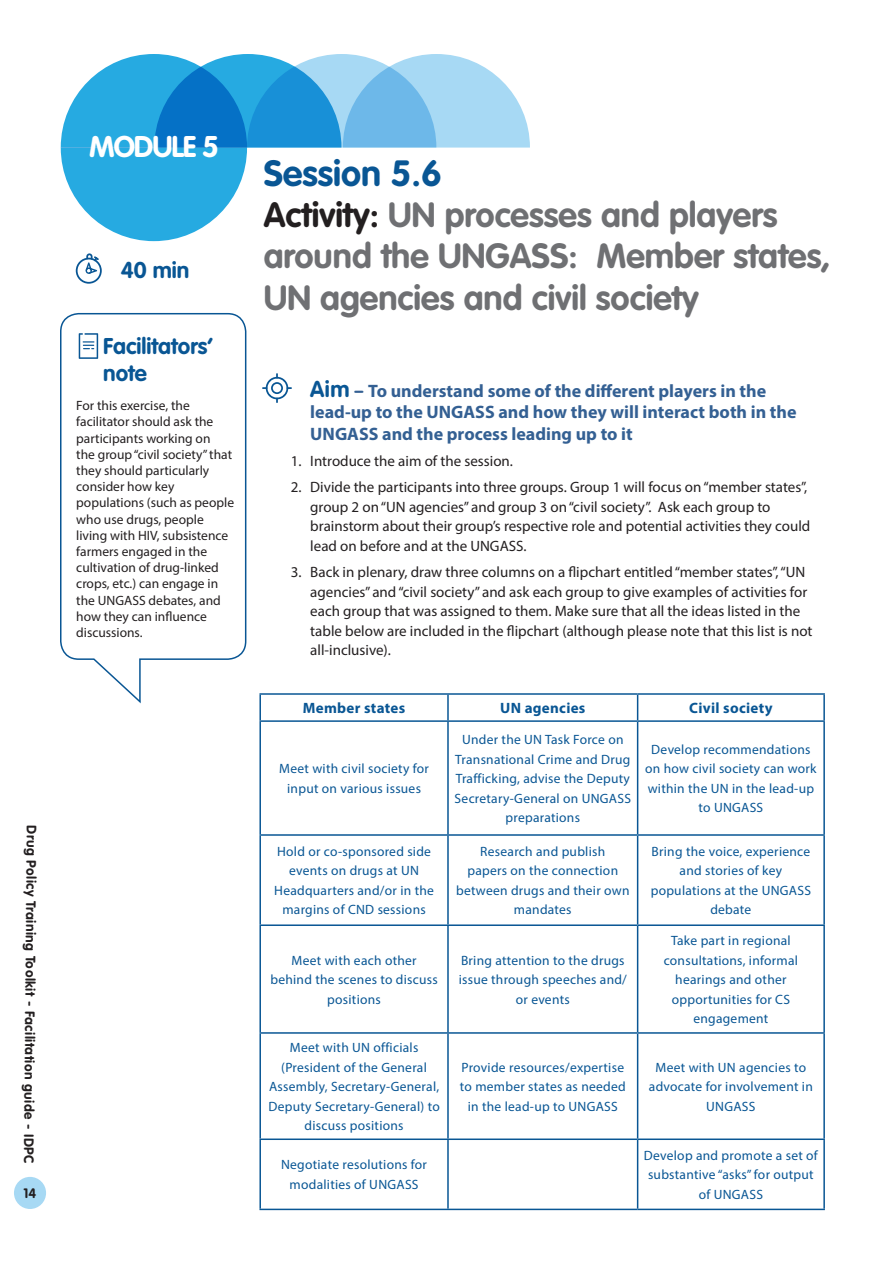
<style>
.page{position:relative;width:893px;height:1263px;background:#fff}
.page>*{position:absolute;margin:0;border:0;box-sizing:border-box;transform-origin:0 0}
.t1{font:700 36px "VAG Rounded LT Pro";color:#095694}
.t2{font:700 34.5px/41.4px "VAG Rounded LT Pro";color:#6f7073}
.t3{font:700 29.55px "VAG Rounded LT Pro";letter-spacing:-.04em;color:#fff}
.t4{font:700 22.5px/27px "VAG Rounded LT Pro";color:#095694}
.t5{font:700 18px/21.6px "Myriad Pro";color:#346093}
.t6{font:15px/19.5px "Myriad Pro";color:#231f20}
.t7{font:700 15px "Myriad Pro";letter-spacing:.02em;color:#095694}
.t8{font:13.5px/19.5px "Myriad Pro";letter-spacing:.02em;color:#095694;text-align:center}
.t9{font:13.5px/16.2px "Myriad Pro";color:#231f20}
.t10{font:700 13.5px "VAG Rounded LT Pro";letter-spacing:.03em;color:#231f20}
.s1{color:#231f20}
.s2{font-family:"VAG Rounded LT Pro";font-size:22.5px;color:#095694}
.s3{font-family:"VAG Rounded LT Pro"}
</style>
<div class="page">
<div style="left:14px;top:1177px;width:32px;height:32px;background:#a7d9f4;border-radius:50%"></div>
<svg style="left:61px;top:54px;width:469px;height:187px"></svg>
<svg style="left:76px;top:253px;width:26px;height:31px"></svg>
<svg style="left:262px;top:373px;width:30px;height:30px"></svg>
<hr style="left:259px;top:693px;width:189px;height:2px;background:#095694">
<hr style="left:259px;top:695px;width:2px;height:25px;background:#095694">
<hr style="left:448px;top:693px;width:190px;height:2px;background:#095694">
<hr style="left:447px;top:695px;width:2px;height:25px;background:#095694">
<hr style="left:638px;top:693px;width:187px;height:2px;background:#095694">
<svg style="left:637px;top:695px;width:1px;height:25px"></svg>
<hr style="left:823px;top:695px;width:2px;height:25px;background:#095694">
<hr style="left:259px;top:720px;width:189px;height:2px;background:#095694">
<hr style="left:259px;top:722px;width:2px;height:112px;background:#095694">
<hr style="left:448px;top:720px;width:190px;height:2px;background:#095694">
<hr style="left:447px;top:722px;width:2px;height:112px;background:#095694">
<hr style="left:638px;top:720px;width:187px;height:2px;background:#095694">
<hr style="left:637px;top:722px;width:1px;height:112px;background:#095694">
<hr style="left:823px;top:722px;width:2px;height:112px;background:#095694">
<hr style="left:259px;top:834px;width:189px;height:2px;background:#095694">
<hr style="left:259px;top:836px;width:2px;height:88px;background:#095694">
<hr style="left:448px;top:834px;width:190px;height:2px;background:#095694">
<hr style="left:447px;top:836px;width:2px;height:88px;background:#095694">
<hr style="left:638px;top:834px;width:187px;height:2px;background:#095694">
<hr style="left:637px;top:836px;width:1px;height:88px;background:#095694">
<hr style="left:823px;top:836px;width:2px;height:88px;background:#095694">
<hr style="left:259px;top:924px;width:189px;height:2px;background:#095694">
<hr style="left:259px;top:926px;width:2px;height:106px;background:#095694">
<hr style="left:448px;top:924px;width:190px;height:2px;background:#095694">
<hr style="left:447px;top:926px;width:2px;height:106px;background:#095694">
<hr style="left:638px;top:924px;width:187px;height:2px;background:#095694">
<hr style="left:637px;top:926px;width:1px;height:106px;background:#095694">
<hr style="left:823px;top:926px;width:2px;height:106px;background:#095694">
<hr style="left:259px;top:1032px;width:189px;height:2px;background:#095694">
<hr style="left:259px;top:1034px;width:2px;height:104px;background:#095694">
<hr style="left:448px;top:1032px;width:190px;height:2px;background:#095694">
<hr style="left:447px;top:1034px;width:2px;height:104px;background:#095694">
<hr style="left:638px;top:1032px;width:187px;height:2px;background:#095694">
<hr style="left:637px;top:1034px;width:1px;height:104px;background:#095694">
<hr style="left:823px;top:1034px;width:2px;height:104px;background:#095694">
<hr style="left:259px;top:1138px;width:189px;height:2px;background:#095694">
<hr style="left:259px;top:1140px;width:2px;height:68px;background:#095694">
<hr style="left:448px;top:1138px;width:190px;height:2px;background:#095694">
<hr style="left:447px;top:1140px;width:2px;height:68px;background:#095694">
<hr style="left:638px;top:1138px;width:187px;height:2px;background:#095694">
<hr style="left:637px;top:1140px;width:1px;height:68px;background:#095694">
<hr style="left:823px;top:1140px;width:2px;height:68px;background:#095694">
<hr style="left:259px;top:1208px;width:189px;height:2px;background:#095694">
<hr style="left:448px;top:1208px;width:190px;height:2px;background:#095694">
<hr style="left:638px;top:1208px;width:187px;height:2px;background:#095694">
<svg style="left:60px;top:312px;width:187px;height:392px"></svg>
<p class="t10" style="left:39px;top:825px;width:340px;rotate:90deg">Drug Policy Training Toolkit - Facilitation guide - IDPC</p>
<p class="t10" style="left:24px;top:1184px;width:14px">14</p>
<h3 class="t3" style="left:89px;top:128px;width:131px">MODULE 5</h3>
<h3 class="t4" style="left:121px;top:257px;width:70px">40 min</h3>
<h3 class="t4" style="left:103px;top:332px;width:111px">Facilitators’ note</h3>
<p class="t9" style="left:76px;top:397px;width:159px">For this exercise, the facilitator should ask the participants working on<br>the group “civil society” that they should particularly consider how key populations (such as people who use drugs, people living with HIV, subsistence farmers engaged in the cultivation of drug-linked crops, etc.) can engage in the UNGASS debates, and how they can influence discussions.</p>
<h1 class="t1" style="left:264px;top:150px;width:179px">Session 5.6</h1>
<h2 class="t2" style="left:264px;top:195px;width:568px"><span class="s1">Activity:</span> UN processes and players around the UNGASS: Member states,<br>UN agencies and civil society</h2>
<h3 class="t5" style="left:310px;top:379px;width:488px"><span class="s2">Aim</span> <span class="s3">–</span> To understand some of the different players in the lead-up to the UNGASS and how they will interact both in the<br>UNGASS and the process leading up to it</h3>
<p class="t6" style="left:291px;top:451px;width:224px">1. Introduce the aim of the session.</p>
<p class="t6" style="left:310px;top:477px;width:501px;text-indent:-20px">2. Divide the participants into three groups. Group 1 will focus on “member states”, group 2 on “UN agencies” and group 3 on “civil society”. Ask each group to brainstorm about their group’s respective role and potential activities they could lead on before and at the UNGASS.</p>
<p class="t6" style="left:310px;top:562px;width:504px;text-indent:-20px">3. Back in plenary, draw three columns on a flipchart entitled “member states”, “UN agencies” and “civil society” and ask each group to give examples of activities for each group that was assigned to them. Make sure that all the ideas listed in the table below are included in the flipchart (although please note that this list is not all-inclusive).</p>
<p class="t7" style="left:303px;top:698px;width:104px">Member states</p>
<p class="t7" style="left:500px;top:698px;width:87px">UN agencies</p>
<p class="t7" style="left:689px;top:698px;width:85px">Civil society</p>
<p class="t8" style="left:279px;top:759px;width:151px">Meet with civil society for input on various issues</p>
<p class="t8" style="left:455px;top:730px;width:178px">Under the UN Task Force on<br>Transnational Crime and Drug<br>Trafficking, advise the Deputy<br>Secretary-General on UNGASS preparations</p>
<p class="t8" style="left:645px;top:739px;width:173px">Develop recommendations on how civil society can work within the UN in the lead-up to UNGASS</p>
<p class="t8" style="left:274px;top:841px;width:161px">Hold or co-sponsored side events on drugs at UN<br>Headquarters and/or in the margins of CND sessions</p>
<p class="t8" style="left:456px;top:841px;width:175px">Research and publish<br>papers on the connection between drugs and their own mandates</p>
<p class="t8" style="left:651px;top:841px;width:162px">Bring the voice, experience and stories of key populations at the UNGASS debate</p>
<p class="t8" style="left:270px;top:950px;width:169px">Meet with each other behind the scenes to discuss positions</p>
<p class="t8" style="left:459px;top:950px;width:170px">Bring attention to the drugs issue through speeches and/ or events</p>
<p class="t8" style="left:664px;top:930px;width:136px">Take part in regional consultations, informal hearings and other opportunities for CS engagement</p>
<p class="t8" style="left:268px;top:1037px;width:173px">Meet with UN officials (President of the General<br>Assembly, Secretary-General,<br>Deputy Secretary-General) to discuss positions</p>
<p class="t8" style="left:460px;top:1057px;width:167px">Provide resources/expertise to member states as needed in the lead-up to UNGASS</p>
<p class="t8" style="left:649px;top:1057px;width:165px">Meet with UN agencies to advocate for involvement in<br>UNGASS</p>
<p class="t8" style="left:281px;top:1155px;width:147px">Negotiate resolutions for modalities of UNGASS</p>
<p class="t8" style="left:644px;top:1145px;width:176px">Develop and promote a set of substantive “asks” for output of UNGASS</p>
</div>
